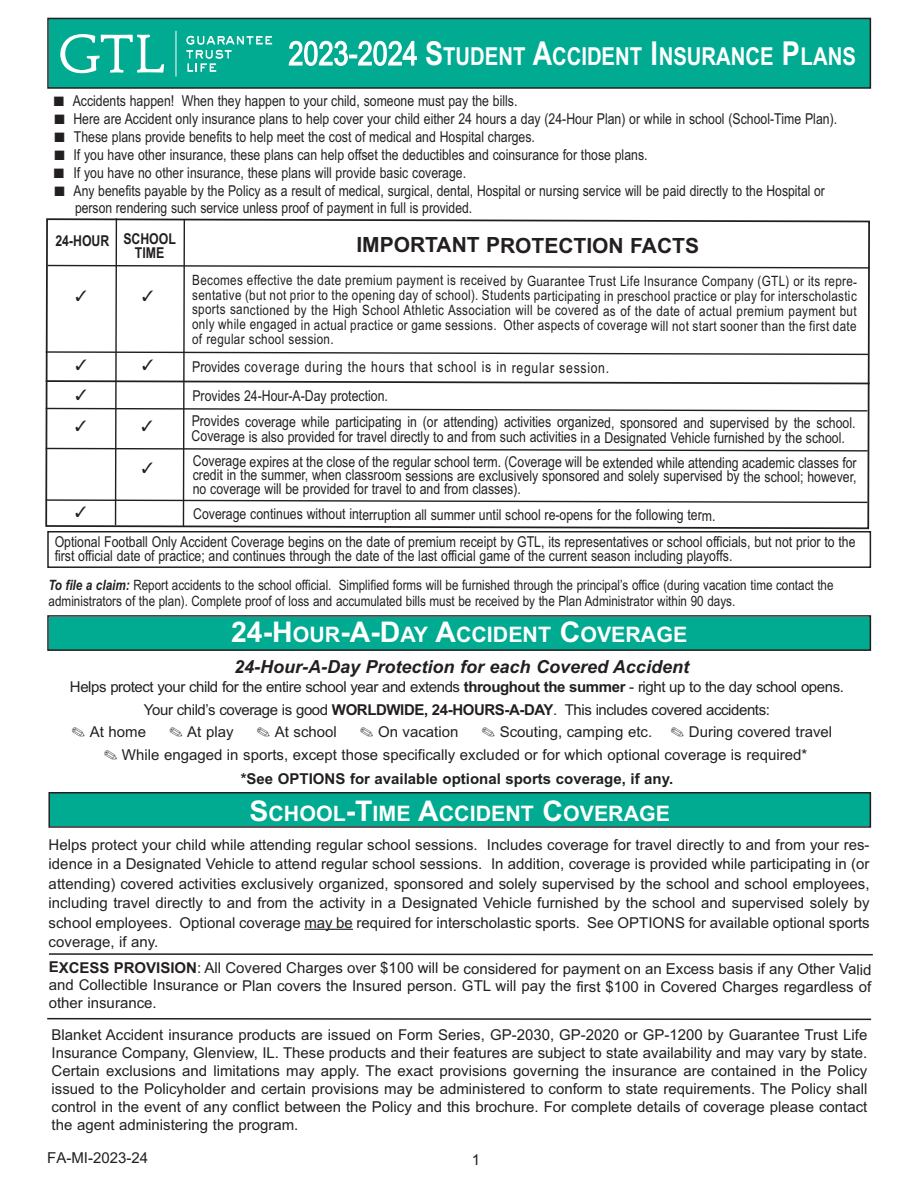
<style>
.page{position:relative;width:918px;height:1188px;background:#fff}
.page>*{position:absolute;margin:0;border:0;box-sizing:border-box;transform-origin:0 0}
.t1{font:700 24.75px "Arial Narrow";color:#fff}
.t2{font:700 21.3px "Arial";color:#fff}
.t3{font:700 21px "Arial";letter-spacing:-.005em;color:#231f20}
.t4{font:italic 700 18px "Arial";color:#231f20}
.t5{font:15px/19.5px "Arial";color:#231f20;text-align:justify}
.t6{font:15px/13.4px "Arial Narrow";color:#231f20}
.t7{font:15px "Arial";letter-spacing:-.03em;color:#231f20}
.t8{font:15px/29px "Arial Narrow";letter-spacing:.045em;color:#231f20}
.t9{font:700 15px "Arial";color:#231f20}
.t10{font:700 15px/11.6px "Arial Narrow";letter-spacing:-.005em;color:#231f20}
.t11{font:14.25px/14.7px "Arial Narrow";color:#231f20}
.s1{font-weight:400;font-size:33px}
.s2{font-size:33px}
.s3{font-weight:700;font-style:italic}
.s4{font-size:28.5px}
.s5{font-weight:700}
</style>
<div class="page">
<div style="left:47px;top:531px;width:824px;height:37px;border:2px solid #231f20"></div>
<div style="left:49px;top:19px;width:821px;height:68px;background:#00ab91"></div>
<div style="left:47px;top:18px;width:824px;height:71px;border:2px solid #231f20"></div>
<div style="left:49px;top:617px;width:821px;height:32px;background:#00ab91"></div>
<div style="left:47px;top:615px;width:824px;height:36px;border:2px solid #231f20"></div>
<div style="left:50px;top:794px;width:820px;height:32px;background:#00ab91"></div>
<div style="left:48px;top:792px;width:823px;height:36px;border:2px solid #231f20"></div>
<svg style="left:60px;top:34px;width:104px;height:39px"></svg>
<svg style="left:186px;top:36px;width:86px;height:36px"></svg>
<hr style="left:176px;top:31px;width:1px;height:45px;background:#fff">
<hr style="left:304px;top:929px;width:49px;height:1px;background:#231f20">
<svg style="left:47px;top:1017px;width:825px;height:4px"></svg>
<svg style="left:49px;top:953px;width:824px;height:3px"></svg>
<svg style="left:45px;top:218px;width:825px;height:310px"></svg>
<h1 class="t1" style="left:288px;top:47px;width:569px"><span class="s1">2023-2024</span> <span class="s2">S</span>TUDENT <span class="s2">A</span>CCIDENT <span class="s2">I</span>NSURANCE <span class="s2">P</span>LANS</h1>
<p class="t6" style="left:54px;top:96px;width:465px">■ Accidents happen! When they happen to your child, someone must pay the bills.</p>
<p class="t6" style="left:54px;top:114px;width:784px">■ Here are Accident only insurance plans to help cover your child either 24 hours a day (24-Hour Plan) or while in school (School-Time Plan).</p>
<p class="t6" style="left:54px;top:132px;width:482px">■ These plans provide benefits to help meet the cost of medical and Hospital charges.</p>
<p class="t6" style="left:54px;top:150px;width:595px">■ If you have other insurance, these plans can help offset the deductibles and coinsurance for those plans.</p>
<p class="t6" style="left:54px;top:168px;width:414px">■ If you have no other insurance, these plans will provide basic coverage.</p>
<p class="t6" style="left:75px;top:184px;width:752px;line-height:16.5px;text-indent:-21px">■ Any benefits payable by the Policy as a result of medical, surgical, dental, Hospital or nursing service will be paid directly to the Hospital or person rendering such service unless proof of payment in full is provided.</p>
<p class="t10" style="left:135px;top:237px;width:43px;text-indent:-80px">24-HOUR SCHOOL<br>TIME</p>
<h3 class="t3" style="left:356px;top:238px;width:344px">IMPORTANT PROTECTION FACTS</h3>
<p class="t11" style="left:192px;top:275px;width:667px;text-align:justify">Becomes effective the date premium payment is received by Guarantee Trust Life Insurance Company (GTL) or its repre&shy;sentative (but not prior to the opening day of school). Students participating in preschool practice or play for interscholastic sports sanctioned by the High School Athletic Association will be covered as of the date of actual premium payment but only while engaged in actual practice or game sessions. Other aspects of coverage will not start sooner than the first date of regular school session.</p>
<p class="t8" style="left:192px;top:354px;width:419px">Provides coverage during the hours that school is in regular session.<br>Provides 24-Hour-A-Day protection.</p>
<p class="t6" style="left:192px;top:416px;width:665px;line-height:15.1px">Provides coverage while participating in (or attending) activities organized, sponsored and supervised by the school.<br>Coverage is also provided for travel directly to and from such activities in a Designated Vehicle furnished by the school.</p>
<p class="t6" style="left:193px;top:457px;width:665px;text-align:justify">Coverage expires at the close of the regular school term. (Coverage will be extended while attending academic classes for credit in the summer, when classroom sessions are exclusively sponsored and solely supervised by the school; however, no coverage will be provided for travel to and from classes).</p>
<p class="t6" style="left:193px;top:509px;width:524px">Coverage continues without interruption all summer until school re-opens for the following term.</p>
<p class="t6" style="left:55px;top:536px;width:802px;line-height:14.2px">Optional Football Only Accident Coverage begins on the date of premium receipt by GTL, its representatives or school officials, but not prior to the first official date of practice; and continues through the date of the last official game of the current season including playoffs.</p>
<p class="t11" style="left:49px;top:578px;width:786px;line-height:15.9px"><span class="s3">To file a claim:</span> Report accidents to the school official. Simplified forms will be furnished through the principal’s office (during vacation time contact the administrators of the plan). Complete proof of loss and accumulated bills must be received by the Plan Administrator within 90 days.</p>
<h2 class="t2" style="left:231px;top:627px;width:458px"><span class="s4">24-H</span>OUR<span class="s4">-A-D</span>AY <span class="s4">A</span>CCIDENT <span class="s4">C</span>OVERAGE</h2>
<p class="t4" style="left:234px;top:656px;width:456px">24-Hour-A-Day Protection for each Covered Accident</p>
<p class="t7" style="left:70px;top:681px;width:776px">Helps protect your child for the entire school year and extends <span class="s5">throughout the summer</span> - right up to the day school opens.</p>
<p class="t7" style="left:144px;top:704px;width:628px">Your child’s coverage is good <span class="s5">WORLDWIDE, 24-HOURS-A-DAY</span>. This includes covered accidents:</p>
<p class="t5" style="left:72px;top:723px;width:76px">✎ At home</p>
<p class="t5" style="left:169px;top:723px;width:66px">✎ At play</p>
<p class="t5" style="left:256px;top:723px;width:82px">✎ At school</p>
<p class="t5" style="left:360px;top:723px;width:100px">✎ On vacation</p>
<p class="t5" style="left:104px;top:722px;width:730px;line-height:22.5px;text-indent:378px">✎ Scouting, camping etc. ✎ During covered travel ✎ While engaged in sports, except those specifically excluded or for which optional coverage is required*</p>
<p class="t9" style="left:241px;top:773px;width:434px">*See OPTIONS for available optional sports coverage, if any.</p>
<h2 class="t2" style="left:250px;top:805px;width:422px"><span class="s4">S</span>CHOOL<span class="s4">-T</span>IME <span class="s4">A</span>CCIDENT <span class="s4">C</span>OVERAGE</h2>
<p class="t5" style="left:49px;top:836px;width:823px">Helps protect your child while attending regular school sessions. Includes coverage for travel directly to and from your res&shy;idence in a Designated Vehicle to attend regular school sessions. In addition, coverage is provided while participating in (or attending) covered activities exclusively organized, sponsored and solely supervised by the school and school employees, including travel directly to and from the activity in a Designated Vehicle furnished by the school and supervised solely by school employees. Optional coverage may be required for interscholastic sports. See OPTIONS for available optional sports coverage, if any.</p>
<p class="t5" style="left:49px;top:961px;width:824px;line-height:17.1px"><span class="s5">EXCESS PROVISION</span>: All Covered Charges over $100 will be considered for payment on an Excess basis if any Other Valid and Collectible Insurance or Plan covers the Insured person. GTL will pay the first $100 in Covered Charges regardless of other insurance.</p>
<p class="t5" style="left:52px;top:1027px;width:817px;line-height:18px">Blanket Accident insurance products are issued on Form Series, GP-2030, GP-2020 or GP-1200 by Guarantee Trust Life Insurance Company, Glenview, IL. These products and their features are subject to state availability and may vary by state.<br>Certain exclusions and limitations may apply. The exact provisions governing the insurance are contained in the Policy issued to the Policyholder and certain provisions may be administered to conform to state requirements. The Policy shall control in the event of any conflict between the Policy and this brochure. For complete details of coverage please contact the agent administering the program.</p>
<p class="t5" style="left:47px;top:1148px;width:102px">FA-MI-2023-24</p>
<p class="t5" style="left:472px;top:1151px;width:10px">1</p>
</div>
